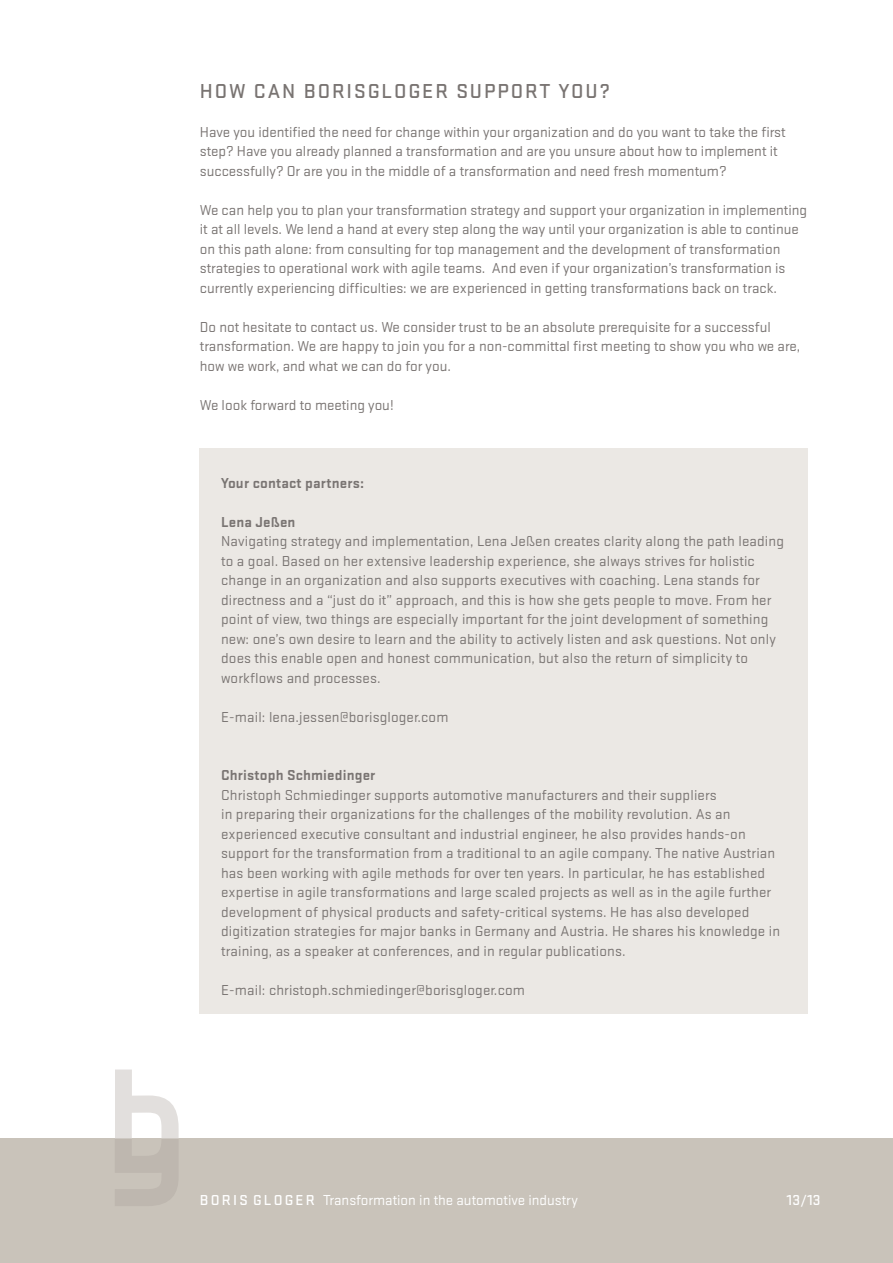
<style>
.page{position:relative;width:893px;height:1263px;background:#fff}
.page>*{position:absolute;margin:0;border:0;box-sizing:border-box;transform-origin:0 0}
.t1{font:500 21px "Stratum 2";letter-spacing:.09em;color:#797472}
.t2{font:15px/19.5px "Stratum 2";letter-spacing:.01em;color:#797472}
.t3{font:700 15px "Stratum 2";letter-spacing:.01em;color:#797472}
.t4{font:15px "Stratum 2";color:#fff}
.t5{font:500 15px "Stratum 2";color:#fff}
.s1{font-weight:500}
</style>
<div class="page">
<div style="left:0;top:1138px;width:893px;height:125px;background:#c9c3ba"></div>
<div style="left:200px;top:448px;width:608px;height:566px;background:#ebe8e4"></div>
<svg style="left:115px;top:1069px;width:64px;height:137px"></svg>
<h1 class="t1" style="left:200px;top:76px;width:412px">HOW CAN BORISGLOGER SUPPORT YOU?</h1>
<p class="t2" style="left:200px;top:121px;width:587px">Have you identified the need for change within your organization and do you want to take the first step? Have you already planned a transformation and are you unsure about how to implement it successfully? Or are you in the middle of a transformation and need fresh momentum?</p>
<p class="t2" style="left:200px;top:199px;width:609px">We can help you to plan your transformation strategy and support your organization in implementing it at all levels. We lend a hand at every step along the way until your organization is able to continue on this path alone: from consulting for top management and the development of transformation strategies to operational work with agile teams. And even if your organization’s transformation is currently experiencing difficulties: we are experienced in getting transformations back on track.</p>
<p class="t2" style="left:200px;top:316px;width:602px">Do not hesitate to contact us. We consider trust to be an absolute prerequisite for a successful transformation. We are happy to join you for a non-committal first meeting to show you who we are, how we work, and what we can do for you.</p>
<p class="t2" style="left:200px;top:394px;width:195px">We look forward to meeting you!</p>
<p class="t3" style="left:221px;top:472px;width:144px">Your contact partners:</p>
<p class="t3" style="left:221px;top:511px;width:76px">Lena Jeßen</p>
<p class="t2" style="left:221px;top:531px;width:564px">Navigating strategy and implementation, Lena Jeßen creates clarity along the path leading to a goal. Based on her extensive leadership experience, she always strives for holistic change in an organization and also supports executives with coaching. Lena stands for directness and a “just do it” approach, and this is how she gets people to move. From her point of view, two things are especially important for the joint development of something new: one’s own desire to learn and the ability to actively listen and ask questions. Not only does this enable open and honest communication, but also the return of simplicity to workflows and processes.</p>
<p class="t2" style="left:221px;top:706px;width:229px">E-mail: lena.jessen@borisgloger.com</p>
<p class="t3" style="left:221px;top:765px;width:156px">Christoph Schmiedinger</p>
<p class="t2" style="left:221px;top:784px;width:560px">Christoph Schmiedinger supports automotive manufacturers and their suppliers<br>in preparing their organizations for the challenges of the mobility revolution. As an experienced executive consultant and industrial engineer, he also provides hands-on support for the transformation from a traditional to an agile company. The native Austrian has been working with agile methods for over ten years. In particular, he has established expertise in agile transformations and large scaled projects as well as in the agile further development of physical products and safety-critical systems. He has also developed digitization strategies for major banks in Germany and Austria. He shares his knowledge in training, as a speaker at conferences, and in regular publications.</p>
<p class="t2" style="left:221px;top:979px;width:305px">E-mail: christoph.schmiedinger@borisgloger.com</p>
<p class="t4" style="left:200px;top:1191px;width:380px"><span class="s1">BORIS GLOGER</span> Transformation in the automotive industry</p>
<p class="t5" style="left:787px;top:1190px;width:35px">13/13</p>
</div>
